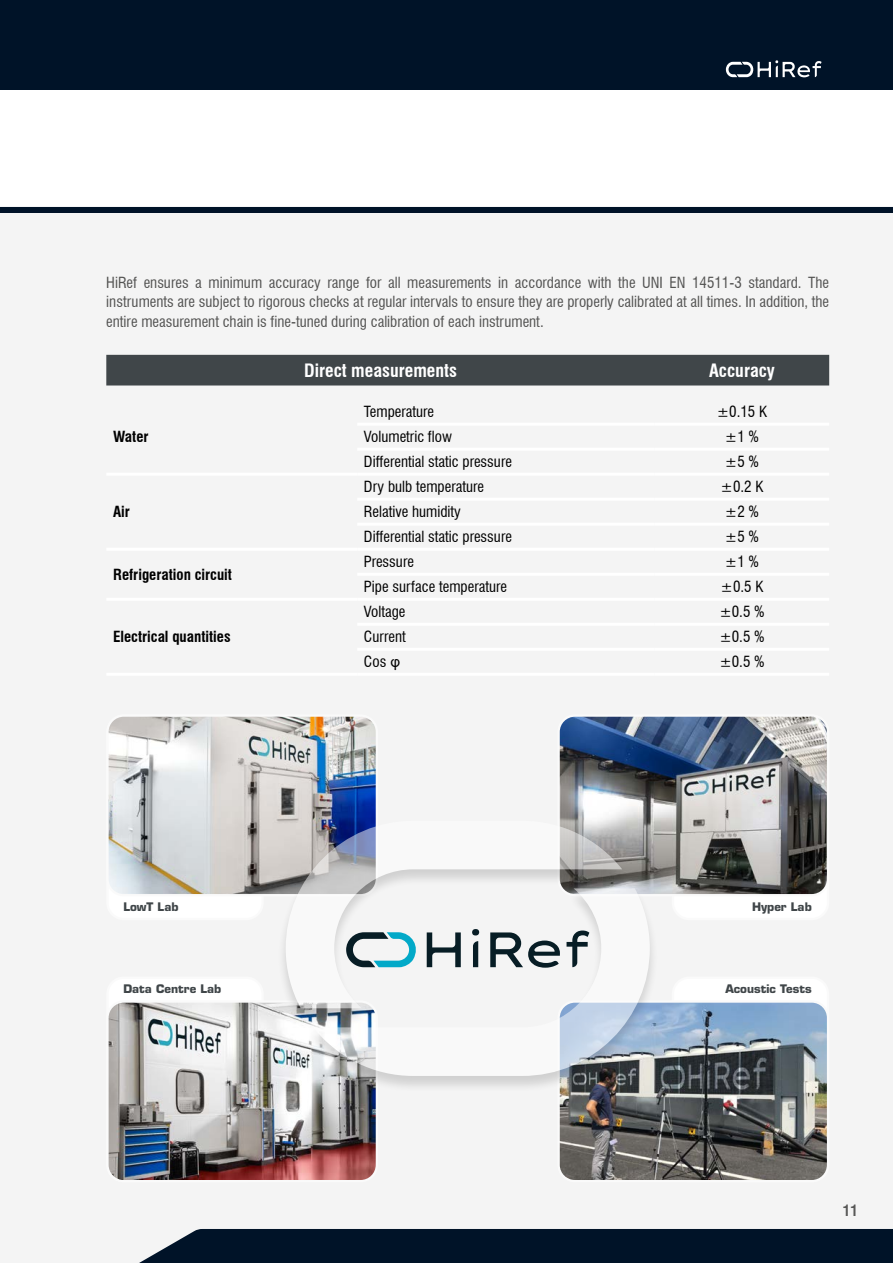
<style>
.page{position:relative;width:893px;height:1263px;background:#fff}
.page>*{position:absolute;margin:0;border:0;box-sizing:border-box;transform-origin:0 0}
.t1{font:700 condensed 18px "Swiss 721 BT";color:#fff}
.t2{font:condensed 15px/19.5px "Swiss 721 BT";color:#575756;text-align:justify}
.t3{font:condensed 15px "Swiss 721 BT";color:#000}
.t4{font:700 condensed 15px "Swiss 721 BT";color:#000}
.t5{font:700 condensed 15px "Swiss 721 BT";color:#575756}
.t6{font:700 11.55px "Eurostile";color:#404649}
.s1{font-family:"Arial";font-stretch:normal}
</style>
<div class="page">
<div style="left:0;top:213px;width:893px;height:1050px;background:#f4f4f4"></div>
<div style="left:139px;top:1229px;width:754px;height:34px;background:#001328"></div>
<div style="left:0;top:0;width:893px;height:89px;background:#001328"></div>
<svg style="left:726px;top:60px;width:95px;height:17px"></svg>
<div style="left:106px;top:355px;width:723px;height:30px;background:#404649"></div>
<hr style="left:106px;top:673px;width:251px;height:3px;background:#fff">
<hr style="left:357px;top:423px;width:298px;height:3px;background:#fff">
<hr style="left:655px;top:423px;width:174px;height:3px;background:#fff">
<hr style="left:357px;top:448px;width:298px;height:3px;background:#fff">
<hr style="left:655px;top:448px;width:174px;height:3px;background:#fff">
<hr style="left:106px;top:473px;width:251px;height:3px;background:#fff">
<hr style="left:357px;top:473px;width:298px;height:3px;background:#fff">
<hr style="left:655px;top:473px;width:174px;height:3px;background:#fff">
<hr style="left:357px;top:498px;width:298px;height:3px;background:#fff">
<hr style="left:655px;top:498px;width:174px;height:3px;background:#fff">
<hr style="left:357px;top:523px;width:298px;height:3px;background:#fff">
<hr style="left:655px;top:523px;width:174px;height:3px;background:#fff">
<hr style="left:106px;top:548px;width:251px;height:3px;background:#fff">
<hr style="left:357px;top:548px;width:298px;height:3px;background:#fff">
<hr style="left:655px;top:548px;width:174px;height:3px;background:#fff">
<hr style="left:357px;top:573px;width:298px;height:3px;background:#fff">
<hr style="left:655px;top:573px;width:174px;height:3px;background:#fff">
<hr style="left:106px;top:598px;width:251px;height:3px;background:#fff">
<hr style="left:357px;top:598px;width:298px;height:3px;background:#fff">
<hr style="left:655px;top:598px;width:174px;height:3px;background:#fff">
<hr style="left:357px;top:623px;width:298px;height:3px;background:#fff">
<hr style="left:655px;top:623px;width:174px;height:3px;background:#fff">
<hr style="left:357px;top:648px;width:298px;height:3px;background:#fff">
<hr style="left:655px;top:648px;width:174px;height:3px;background:#fff">
<hr style="left:357px;top:673px;width:298px;height:3px;background:#fff">
<hr style="left:655px;top:673px;width:174px;height:3px;background:#fff">
<div style="left:0;top:207px;width:893px;height:6px;background:#001328"></div>
<div style="left:107px;top:978px;width:156px;height:203px;background:#fff;border-radius:16px"></div>
<img style="left:109px;top:1003px;width:266px;height:176px">
<div style="left:106px;top:1000px;width:272px;height:182px;border:2px solid #fafafa;border-radius:16px"></div>
<div style="left:107px;top:715px;width:156px;height:204px;background:#fff;border-radius:16px"></div>
<img style="left:109px;top:717px;width:266px;height:176px">
<div style="left:106px;top:714px;width:272px;height:182px;border:2px solid #fafafa;border-radius:16px"></div>
<div style="left:673px;top:715px;width:155px;height:204px;background:#fff;border-radius:16px"></div>
<img style="left:560px;top:717px;width:266px;height:176px">
<div style="left:557px;top:714px;width:272px;height:182px;border:2px solid #fafafa;border-radius:16px"></div>
<div style="left:673px;top:978px;width:155px;height:203px;background:#fff;border-radius:16px"></div>
<img style="left:560px;top:1003px;width:266px;height:176px">
<div style="left:557px;top:1000px;width:272px;height:182px;border:2px solid #fafafa;border-radius:16px"></div>
<div style="left:277px;top:820px;width:382px;height:273px;background:#000;opacity:.3"></div>
<svg style="left:286px;top:821px;width:336px;height:187px"></svg>
<svg style="left:313px;top:888px;width:337px;height:188px"></svg>
<p class="t2" style="left:106px;top:273px;width:724px">HiRef ensures a minimum accuracy range for all measurements in accordance with the UNI EN 14511-3 standard. The instruments are subject to rigorous checks at regular intervals to ensure they are properly calibrated at all times. In addition, the entire measurement chain is fine-tuned during calibration of each instrument.</p>
<p class="t1" style="left:304px;top:360px;width:154px">Direct measurements</p>
<p class="t1" style="left:709px;top:360px;width:67px">Accuracy</p>
<p class="t4" style="left:113px;top:428px;width:37px">Water</p>
<p class="t4" style="left:113px;top:503px;width:18px">Air</p>
<p class="t4" style="left:113px;top:565px;width:120px">Refrigeration circuit</p>
<p class="t4" style="left:113px;top:628px;width:119px">Electrical quantities</p>
<p class="t3" style="left:364px;top:403px;width:72px">Temperature</p>
<p class="t3" style="left:717px;top:403px;width:52px">±0.15 K</p>
<p class="t3" style="left:364px;top:428px;width:90px">Volumetric flow</p>
<p class="t3" style="left:725px;top:428px;width:36px">±1 %</p>
<p class="t3" style="left:364px;top:453px;width:149px">Differential static pressure</p>
<p class="t3" style="left:725px;top:453px;width:36px">±5 %</p>
<p class="t3" style="left:364px;top:478px;width:122px">Dry bulb temperature</p>
<p class="t3" style="left:720px;top:478px;width:45px">±0.2 K</p>
<p class="t3" style="left:364px;top:503px;width:98px">Relative humidity</p>
<p class="t3" style="left:725px;top:503px;width:36px">±2 %</p>
<p class="t3" style="left:364px;top:528px;width:149px">Differential static pressure</p>
<p class="t3" style="left:725px;top:528px;width:36px">±5 %</p>
<p class="t3" style="left:364px;top:553px;width:51px">Pressure</p>
<p class="t3" style="left:725px;top:553px;width:36px">±1 %</p>
<p class="t3" style="left:364px;top:578px;width:145px">Pipe surface temperature</p>
<p class="t3" style="left:720px;top:578px;width:45px">±0.5 K</p>
<p class="t3" style="left:364px;top:603px;width:43px">Voltage</p>
<p class="t3" style="left:719px;top:603px;width:47px">±0.5 %</p>
<p class="t3" style="left:364px;top:628px;width:43px">Current</p>
<p class="t3" style="left:719px;top:628px;width:47px">±0.5 %</p>
<p class="t3" style="left:364px;top:653px;width:38px">Cos <span class="s1">φ</span></p>
<p class="t3" style="left:719px;top:653px;width:47px">±0.5 %</p>
<p class="t6" style="left:123px;top:900px;width:57px">LowT Lab</p>
<p class="t6" style="left:752px;top:900px;width:61px">Hyper Lab</p>
<p class="t6" style="left:123px;top:982px;width:99px">Data Centre Lab</p>
<p class="t6" style="left:725px;top:982px;width:88px">Acoustic Tests</p>
<p class="t5" style="left:843px;top:1201px;width:16px">11</p>
</div>
